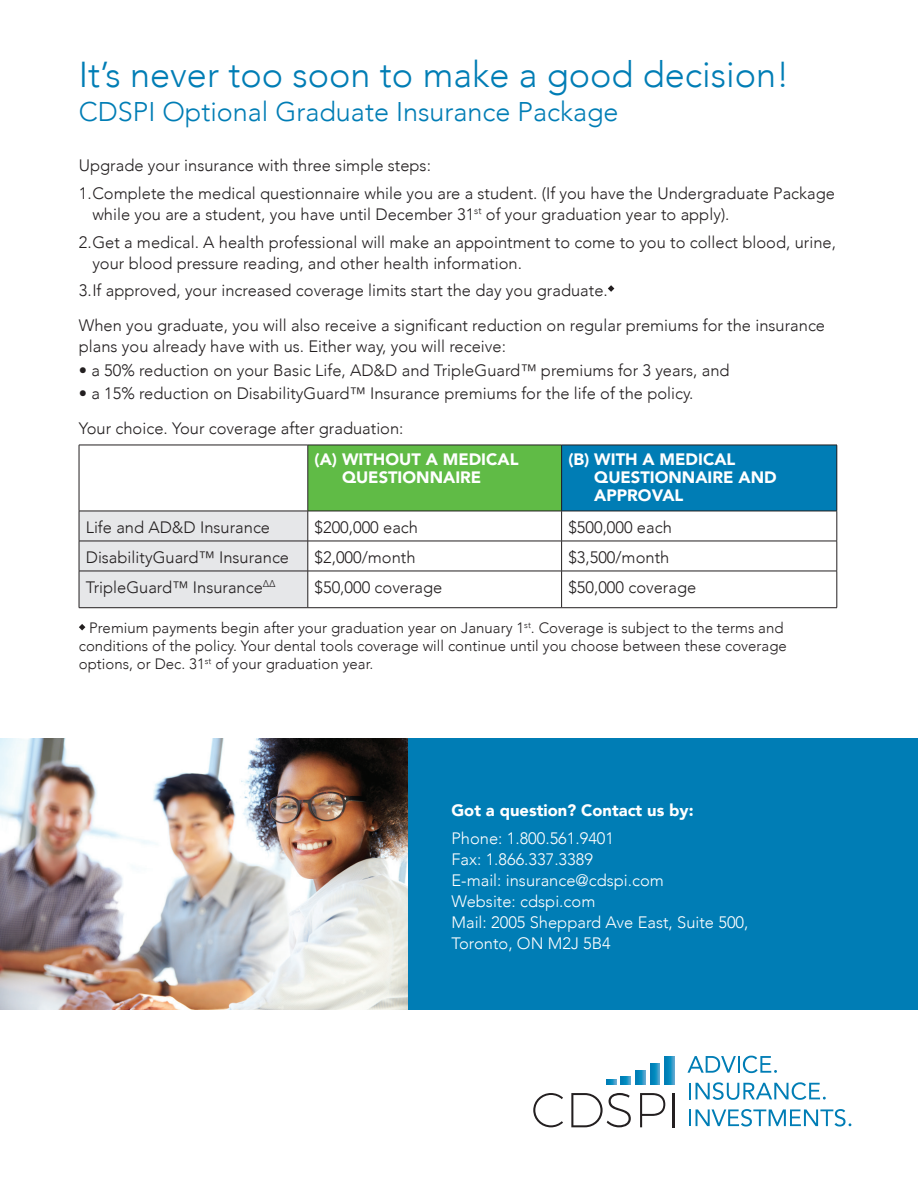
<style>
.page{position:relative;width:918px;height:1188px;background:#fff}
.page>*{position:absolute;margin:0;border:0;box-sizing:border-box;transform-origin:0 0}
.t1{font:300 36px "Avenir";color:#007db5}
.t2{font:300 27px "Avenir";color:#007db5}
.t3{font:300 16.5px/27.8px "Avenir";color:#231f20}
.t4{font:300 16.5px/21px "Avenir";color:#fff}
.t5{font:900 16.5px/18px "Avenir";color:#fff;text-align:center}
.t6{font:300 15px/18px "Avenir";color:#231f20}
</style>
<div class="page">
<div style="left:0;top:739px;width:918px;height:271px;background:#007db5"></div>
<img style="left:0;top:739px;width:408px;height:271px">
<svg style="left:608px;top:285px;width:6px;height:7px"></svg>
<div style="left:308px;top:445px;width:254px;height:66px;background:#60bb46"></div>
<div style="left:562px;top:445px;width:275px;height:66px;background:#007db5"></div>
<div style="left:80px;top:512px;width:228px;height:95px;background:#e6e7e9"></div>
<hr style="left:79px;top:445px;width:229px;height:1px;background:#231f20">
<hr style="left:79px;top:445px;width:1px;height:66px;background:#231f20">
<hr style="left:308px;top:445px;width:254px;height:1px;background:#231f20">
<hr style="left:308px;top:445px;width:1px;height:66px;background:#231f20">
<hr style="left:562px;top:445px;width:275px;height:1px;background:#231f20">
<hr style="left:561px;top:445px;width:1px;height:66px;background:#231f20">
<hr style="left:837px;top:445px;width:1px;height:66px;background:#231f20">
<hr style="left:79px;top:511px;width:229px;height:1px;background:#231f20">
<hr style="left:79px;top:511px;width:1px;height:30px;background:#231f20">
<hr style="left:308px;top:511px;width:254px;height:1px;background:#231f20">
<hr style="left:308px;top:511px;width:1px;height:30px;background:#231f20">
<hr style="left:562px;top:511px;width:275px;height:1px;background:#231f20">
<hr style="left:561px;top:511px;width:1px;height:30px;background:#231f20">
<hr style="left:837px;top:511px;width:1px;height:30px;background:#231f20">
<hr style="left:79px;top:541px;width:229px;height:1px;background:#231f20">
<hr style="left:79px;top:541px;width:1px;height:30px;background:#231f20">
<hr style="left:308px;top:541px;width:254px;height:1px;background:#231f20">
<hr style="left:308px;top:541px;width:1px;height:30px;background:#231f20">
<hr style="left:562px;top:541px;width:275px;height:1px;background:#231f20">
<hr style="left:561px;top:541px;width:1px;height:30px;background:#231f20">
<hr style="left:837px;top:541px;width:1px;height:30px;background:#231f20">
<hr style="left:79px;top:571px;width:229px;height:1px;background:#231f20">
<hr style="left:79px;top:571px;width:1px;height:37px;background:#231f20">
<hr style="left:308px;top:571px;width:254px;height:1px;background:#231f20">
<hr style="left:308px;top:571px;width:1px;height:37px;background:#231f20">
<hr style="left:562px;top:571px;width:275px;height:1px;background:#231f20">
<hr style="left:561px;top:571px;width:1px;height:37px;background:#231f20">
<hr style="left:837px;top:571px;width:1px;height:37px;background:#231f20">
<hr style="left:79px;top:607px;width:229px;height:1px;background:#231f20">
<hr style="left:308px;top:607px;width:254px;height:1px;background:#231f20">
<hr style="left:562px;top:607px;width:275px;height:1px;background:#231f20">
<svg style="left:665px;top:1056px;width:10px;height:28px"></svg>
<svg style="left:650px;top:1064px;width:10px;height:20px"></svg>
<svg style="left:606px;top:1071px;width:39px;height:13px"></svg>
<svg style="left:687px;top:1056px;width:90px;height:17px"></svg>
<svg style="left:689px;top:1082px;width:137px;height:18px"></svg>
<svg style="left:689px;top:1109px;width:162px;height:18px"></svg>
<svg style="left:533px;top:1093px;width:30px;height:34px"></svg>
<svg style="left:571px;top:1093px;width:60px;height:34px"></svg>
<svg style="left:640px;top:1093px;width:25px;height:34px"></svg>
<hr style="left:673px;top:1093px;width:2px;height:34px;background:#231f20">
<svg style="left:79px;top:624px;width:6px;height:6px"></svg>
<h1 class="t1" style="left:79px;top:53px;width:712px">It’s never too soon to make a good decision!</h1>
<h2 class="t2" style="left:79px;top:95px;width:541px">CDSPI Optional Graduate Insurance Package</h2>
<p class="t3" style="left:79px;top:152px;width:758px">Upgrade your insurance with three simple steps:<br>1.Complete the medical questionnaire while you are a student. (If you have the Undergraduate Package</p>
<p class="t3" style="left:79px;top:200px;width:759px;text-indent:13px">while you are a student, you have until December 31<sup>st</sup> of your graduation year to apply).<br>2.Get a medical. A health professional will make an appointment to come to you to collect blood, urine,</p>
<p class="t3" style="left:79px;top:249px;width:530px;text-indent:13px">your blood pressure reading, and other health information.<br>3.If approved, your increased coverage limits start the day you graduate.</p>
<p class="t3" style="left:79px;top:315px;width:748px;line-height:21px">When you graduate, you will also receive a significant reduction on regular premiums for the insurance plans you already have with us. Either way, you will receive:</p>
<p class="t3" style="left:79px;top:356px;width:652px">• a 50% reduction on your Basic Life, AD&amp;D and TripleGuard™ premiums for 3 years, and</p>
<p class="t3" style="left:79px;top:376px;width:616px;line-height:34.5px">• a 15% reduction on DisabilityGuard™ Insurance premiums for the life of the policy.<br>Your choice. Your coverage after graduation:</p>
<p class="t5" style="left:315px;top:450px;width:206px">(A) WITHOUT A MEDICAL<br>QUESTIONNAIRE</p>
<p class="t5" style="left:594px;top:450px;width:184px;text-align:left;text-indent:-26px">(B) WITH A MEDICAL<br>QUESTIONNAIRE AND<br>APPROVAL</p>
<p class="t3" style="left:86px;top:513px;width:186px">Life and AD&amp;D Insurance</p>
<p class="t3" style="left:315px;top:513px;width:105px">$200,000 each</p>
<p class="t3" style="left:568px;top:513px;width:105px">$500,000 each</p>
<p class="t3" style="left:86px;top:543px;width:205px">DisabilityGuard™ Insurance</p>
<p class="t3" style="left:315px;top:543px;width:103px">$2,000/month</p>
<p class="t3" style="left:568px;top:543px;width:103px">$3,500/month</p>
<p class="t3" style="left:86px;top:573px;width:191px">TripleGuard™ Insurance<sup>∆∆</sup></p>
<p class="t3" style="left:315px;top:573px;width:129px">$50,000 coverage</p>
<p class="t3" style="left:568px;top:573px;width:129px">$50,000 coverage</p>
<p class="t6" style="left:79px;top:619px;width:710px;text-indent:10px">Premium payments begin after your graduation year on January 1<sup>st</sup>. Coverage is subject to the terms and conditions of the policy. Your dental tools coverage will continue until you choose between these coverage options, or Dec. 31<sup>st</sup> of your graduation year.</p>
<p class="t5" style="left:451px;top:801px;width:244px">Got a question? Contact us by:</p>
<p class="t4" style="left:451px;top:828px;width:299px">Phone: 1.800.561.9401<br>Fax: 1.866.337.3389<br>E-mail: insurance@cdspi.com<br>Website: cdspi.com<br>Mail: 2005 Sheppard Ave East, Suite 500,<br>Toronto, ON M2J 5B4</p>
</div>
